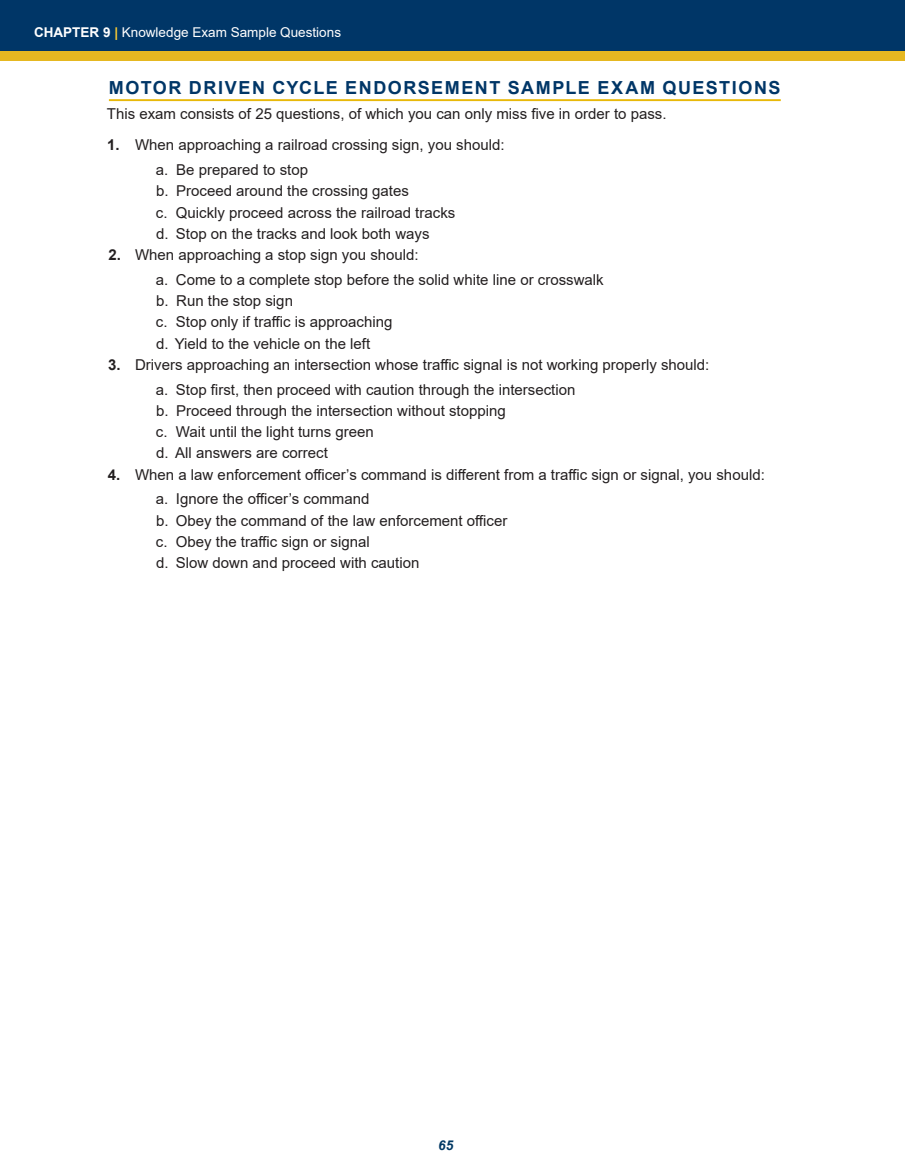
<style>
.page{position:relative;width:905px;height:1175px;background:#fff}
.page>*{position:absolute;margin:0;border:0;box-sizing:border-box;transform-origin:0 0}
.t1{font:700 18px "Arial";letter-spacing:.085em;color:#003667}
.t2{font:15px/21.3px "Arial";color:#231f20}
.t3{font:13.5px "Arial";color:#fff}
.t4{font:italic 700 13.5px "Arial";color:#003863}
.s1{font-weight:700}
.s2{font-weight:700;color:#fecd33}
</style>
<div class="page">
<div style="left:0;top:0;width:904px;height:51px;background:#003667"></div>
<div style="left:0;top:51px;width:904px;height:10px;background:#e6b821"></div>
<hr style="left:109px;top:99px;width:671px;height:2px;background:#e8b809">
<p class="t3" style="left:34px;top:27px;width:308px"><span class="s1">CHAPTER 9</span> <span class="s2">|</span> Knowledge Exam Sample Questions</p>
<p class="t1" style="left:109px;top:81px;width:673px">MOTOR DRIVEN CYCLE ENDORSEMENT SAMPLE EXAM QUESTIONS</p>
<p class="t2" style="left:107px;top:103px;width:561px">This exam consists of 25 questions, of which you can only miss five in order to pass.</p>
<p class="t2" style="left:156px;top:134px;width:350px;line-height:24.8px;text-indent:-49px"><span class="s1">1.</span> When approaching a railroad crossing sign, you should: a. Be prepared to stop</p>
<p class="t2" style="left:156px;top:182px;width:301px">b. Proceed around the crossing gates<br>c. Quickly proceed across the railroad tracks d. Stop on the tracks and look both ways</p>
<p class="t2" style="left:156px;top:244px;width:449px;line-height:24.8px;text-indent:-47px"><span class="s1">2.</span> When approaching a stop sign you should:<br>a. Come to a complete stop before the solid white line or crosswalk</p>
<p class="t2" style="left:156px;top:292px;width:238px">b. Run the stop sign<br>c. Stop only if traffic is approaching d. Yield to the vehicle on the left</p>
<p class="t2" style="left:156px;top:352px;width:555px;line-height:24.8px;text-indent:-48px"><span class="s1">3.</span> Drivers approaching an intersection whose traffic signal is not working properly should: a. Stop first, then proceed with caution through the intersection</p>
<p class="t2" style="left:156px;top:401px;width:351px">b. Proceed through the intersection without stopping c. Wait until the light turns green<br>d. All answers are correct</p>
<p class="t2" style="left:156px;top:462px;width:610px;line-height:24.8px;text-indent:-48px"><span class="s1">4.</span> When a law enforcement officer’s command is different from a traffic sign or signal, you should: a. Ignore the officer’s command</p>
<p class="t2" style="left:156px;top:511px;width:353px">b. Obey the command of the law enforcement officer c. Obey the traffic sign or signal<br>d. Slow down and proceed with caution</p>
<p class="t4" style="left:438px;top:1137px;width:17px">65</p>
</div>
